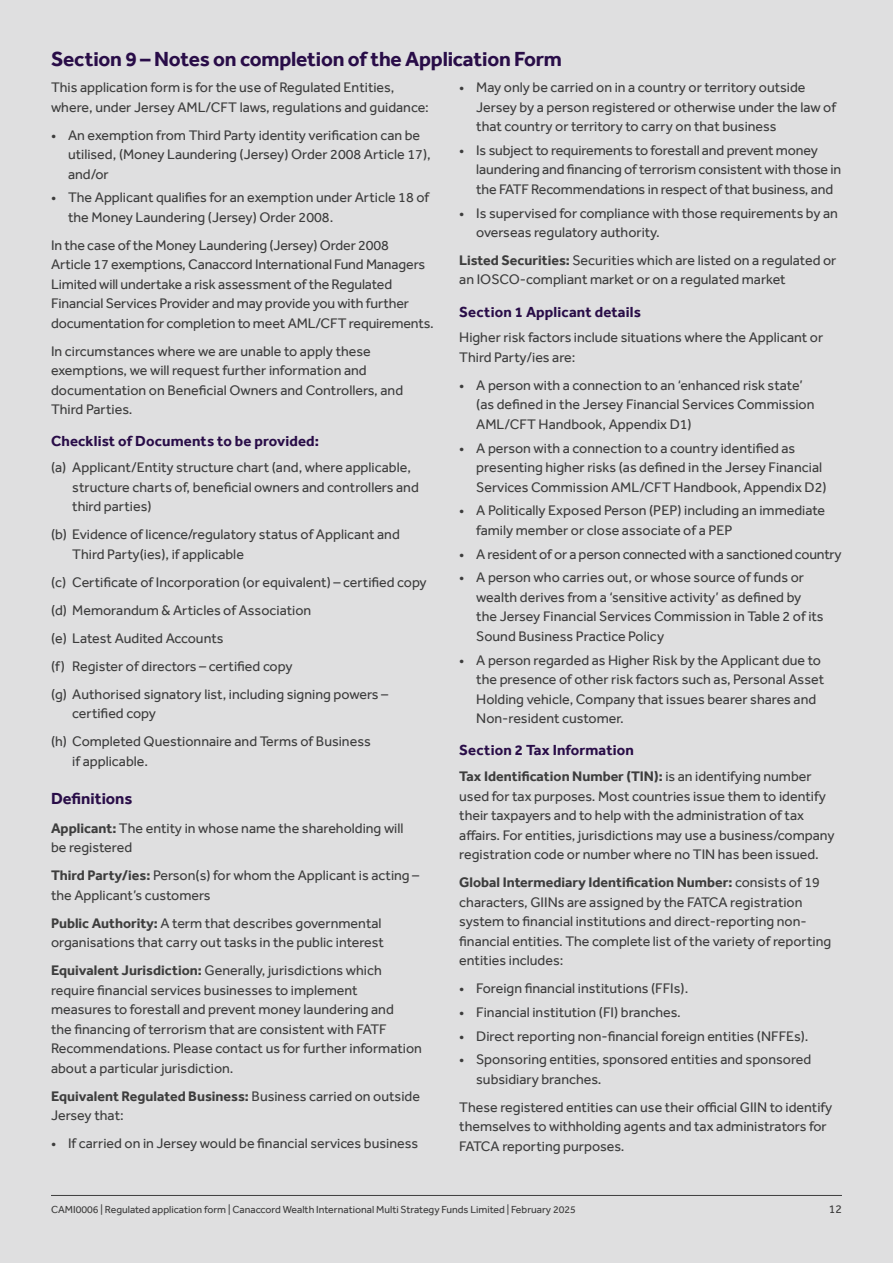
<style>
.page{position:relative;width:893px;height:1263px;background:#dfdfe0}
.page>*{position:absolute;margin:0;border:0;box-sizing:border-box;transform-origin:0 0}
.t1{font:700 21px "Effra";letter-spacing:-.01em;color:#290d48}
.CG_A4_Header{font:700 16.5px "Effra";color:#290d48}
.CG_A4_Subheader_Level_1{font:700 15px "Effra";letter-spacing:.01em;color:#290d48}
.CG_A4_Body_Copy{font:14.25px/19.5px "Effra";color:#3d3d3d}
.t2{font:12px "Effra";color:#3d3d3d}
.t3{font:10.5px "Effra";color:#3d3d3d}
.s1{font-weight:700}
</style>
<div class="page">
<hr style="left:51px;top:1195px;width:791px;height:1px;background:#3d3d3d">
<p class="t1" style="left:51px;top:46px;width:513px">Section 9 – Notes on completion of the Application Form</p>
<p class="CG_A4_Body_Copy" style="left:51px;top:77px;width:379px">This application form is for the use of Regulated Entities, where, under Jersey AML/CFT laws, regulations and guidance:</p>
<p class="CG_A4_Body_Copy" style="left:68px;top:125px;width:364px;text-indent:-17px">• An exemption from Third Party identity verification can be utilised, (Money Laundering (Jersey) Order 2008 Article 17), and/or</p>
<p class="CG_A4_Body_Copy" style="left:68px;top:188px;width:363px;text-indent:-17px">• The Applicant qualifies for an exemption under Article 18 of the Money Laundering (Jersey) Order 2008.</p>
<p class="CG_A4_Body_Copy" style="left:51px;top:235px;width:384px">In the case of the Money Laundering (Jersey) Order 2008<br>Article 17 exemptions, Canaccord International Fund Managers Limited will undertake a risk assessment of the Regulated Financial Services Provider and may provide you with further documentation for completion to meet AML/CFT requirements.</p>
<p class="CG_A4_Body_Copy" style="left:51px;top:341px;width:354px">In circumstances where we are unable to apply these exemptions, we will request further information and documentation on Beneficial Owners and Controllers, and Third Parties.</p>
<p class="CG_A4_Subheader_Level_1" style="left:51px;top:432px;width:270px">Checklist of Documents to be provided:</p>
<p class="CG_A4_Body_Copy" style="left:72px;top:457px;width:348px;text-indent:-21px">(a) Applicant/Entity structure chart (and, where applicable, structure charts of, beneficial owners and controllers and third parties)</p>
<p class="CG_A4_Body_Copy" style="left:72px;top:524px;width:329px;text-indent:-21px">(b) Evidence of licence/regulatory status of Applicant and<br>Third Party(ies), if applicable</p>
<p class="CG_A4_Body_Copy" style="left:51px;top:572px;width:377px">(c) Certificate of Incorporation (or equivalent) – certified copy</p>
<p class="CG_A4_Body_Copy" style="left:51px;top:600px;width:262px">(d) Memorandum &amp; Articles of Association</p>
<p class="CG_A4_Body_Copy" style="left:51px;top:628px;width:174px">(e) Latest Audited Accounts</p>
<p class="CG_A4_Body_Copy" style="left:51px;top:656px;width:243px">(f) Register of directors – certified copy</p>
<p class="CG_A4_Body_Copy" style="left:72px;top:684px;width:318px;text-indent:-21px">(g) Authorised signatory list, including signing powers – certified copy</p>
<p class="CG_A4_Body_Copy" style="left:72px;top:731px;width:300px;text-indent:-21px">(h) Completed Questionnaire and Terms of Business if applicable.</p>
<p class="CG_A4_Header" style="left:51px;top:788px;width:83px">Definitions</p>
<p class="CG_A4_Body_Copy" style="left:51px;top:818px;width:354px"><span class="s1">Applicant:</span> The entity in whose name the shareholding will be registered</p>
<p class="CG_A4_Body_Copy" style="left:51px;top:866px;width:370px"><span class="s1">Third Party/ies:</span> Person(s) for whom the Applicant is acting – the Applicant’s customers</p>
<p class="CG_A4_Body_Copy" style="left:51px;top:913px;width:335px"><span class="s1">Public Authority:</span> A term that describes governmental organisations that carry out tasks in the public interest</p>
<p class="CG_A4_Body_Copy" style="left:51px;top:961px;width:372px"><span class="s1">Equivalent Jurisdiction:</span> Generally, jurisdictions which require financial services businesses to implement<br>measures to forestall and prevent money laundering and<br>the financing of terrorism that are consistent with FATF Recommendations. Please contact us for further information about a particular jurisdiction.</p>
<p class="CG_A4_Body_Copy" style="left:51px;top:1086px;width:370px"><span class="s1">Equivalent Regulated Business:</span> Business carried on outside<br>Jersey that:</p>
<p class="CG_A4_Body_Copy" style="left:51px;top:1134px;width:369px">• If carried on in Jersey would be financial services business</p>
<p class="CG_A4_Body_Copy" style="left:476px;top:77px;width:361px;text-indent:-17px">• May only be carried on in a country or territory outside<br>Jersey by a person registered or otherwise under the law of that country or territory to carry on that business</p>
<p class="CG_A4_Body_Copy" style="left:476px;top:140px;width:367px;text-indent:-17px">• Is subject to requirements to forestall and prevent money laundering and financing of terrorism consistent with those in the FATF Recommendations in respect of that business, and</p>
<p class="CG_A4_Body_Copy" style="left:476px;top:203px;width:363px;text-indent:-17px">• Is supervised for compliance with those requirements by an overseas regulatory authority.</p>
<p class="CG_A4_Body_Copy" style="left:459px;top:250px;width:379px"><span class="s1">Listed Securities:</span> Securities which are listed on a regulated or an IOSCO-compliant market or on a regulated market</p>
<p class="CG_A4_Subheader_Level_1" style="left:459px;top:303px;width:183px">Section 1 Applicant details</p>
<p class="CG_A4_Body_Copy" style="left:459px;top:328px;width:366px">Higher risk factors include situations where the Applicant or<br>Third Party/ies are:</p>
<p class="CG_A4_Body_Copy" style="left:476px;top:375px;width:340px;text-indent:-17px">• A person with a connection to an ‘enhanced risk state’ (as defined in the Jersey Financial Services Commission<br>AML/CFT Handbook, Appendix D1)</p>
<p class="CG_A4_Body_Copy" style="left:476px;top:438px;width:352px;text-indent:-17px">• A person with a connection to a country identified as presenting higher risks (as defined in the Jersey Financial<br>Services Commission AML/CFT Handbook, Appendix D2)</p>
<p class="CG_A4_Body_Copy" style="left:476px;top:501px;width:350px;text-indent:-17px">• A Politically Exposed Person (PEP) including an immediate family member or close associate of a PEP</p>
<p class="CG_A4_Body_Copy" style="left:459px;top:544px;width:384px">• A resident of or a person connected with a sanctioned country</p>
<p class="CG_A4_Body_Copy" style="left:476px;top:568px;width:349px;text-indent:-17px">• A person who carries out, or whose source of funds or wealth derives from a ‘sensitive activity’ as defined by the Jersey Financial Services Commission in Table 2 of its Sound Business Practice Policy</p>
<p class="CG_A4_Body_Copy" style="left:476px;top:650px;width:349px;text-indent:-17px">• A person regarded as Higher Risk by the Applicant due to the presence of other risk factors such as, Personal Asset Holding vehicle, Company that issues bearer shares and Non-resident customer.</p>
<p class="CG_A4_Subheader_Level_1" style="left:459px;top:741px;width:176px">Section 2 Tax Information</p>
<p class="CG_A4_Body_Copy" style="left:459px;top:766px;width:377px"><span class="s1">Tax Identification Number (TIN):</span> is an identifying number used for tax purposes. Most countries issue them to identify their taxpayers and to help with the administration of tax affairs. For entities, jurisdictions may use a business/company registration code or number where no TIN has been issued.</p>
<p class="CG_A4_Body_Copy" style="left:459px;top:872px;width:374px"><span class="s1">Global Intermediary Identification Number:</span> consists of 19 characters, GIINs are assigned by the FATCA registration system to financial institutions and direct-reporting non&shy;financial entities. The complete list of the variety of reporting entities includes:</p>
<p class="CG_A4_Body_Copy" style="left:459px;top:978px;width:231px">• Foreign financial institutions (FFIs).</p>
<p class="CG_A4_Body_Copy" style="left:459px;top:1002px;width:223px">• Financial institution (FI) branches.</p>
<p class="CG_A4_Body_Copy" style="left:459px;top:1026px;width:351px">• Direct reporting non-financial foreign entities (NFFEs).</p>
<p class="CG_A4_Body_Copy" style="left:476px;top:1050px;width:337px;text-indent:-17px">• Sponsoring entities, sponsored entities and sponsored subsidiary branches.</p>
<p class="CG_A4_Body_Copy" style="left:459px;top:1097px;width:375px">These registered entities can use their official GIIN to identify themselves to withholding agents and tax administrators for<br>FATCA reporting purposes.</p>
<p class="t3" style="left:51px;top:1203px;width:526px">CAMI0006 | Regulated application form | Canaccord Wealth International Multi Strategy Funds Limited | February 2025</p>
<p class="t2" style="left:829px;top:1202px;width:15px">12</p>
</div>
